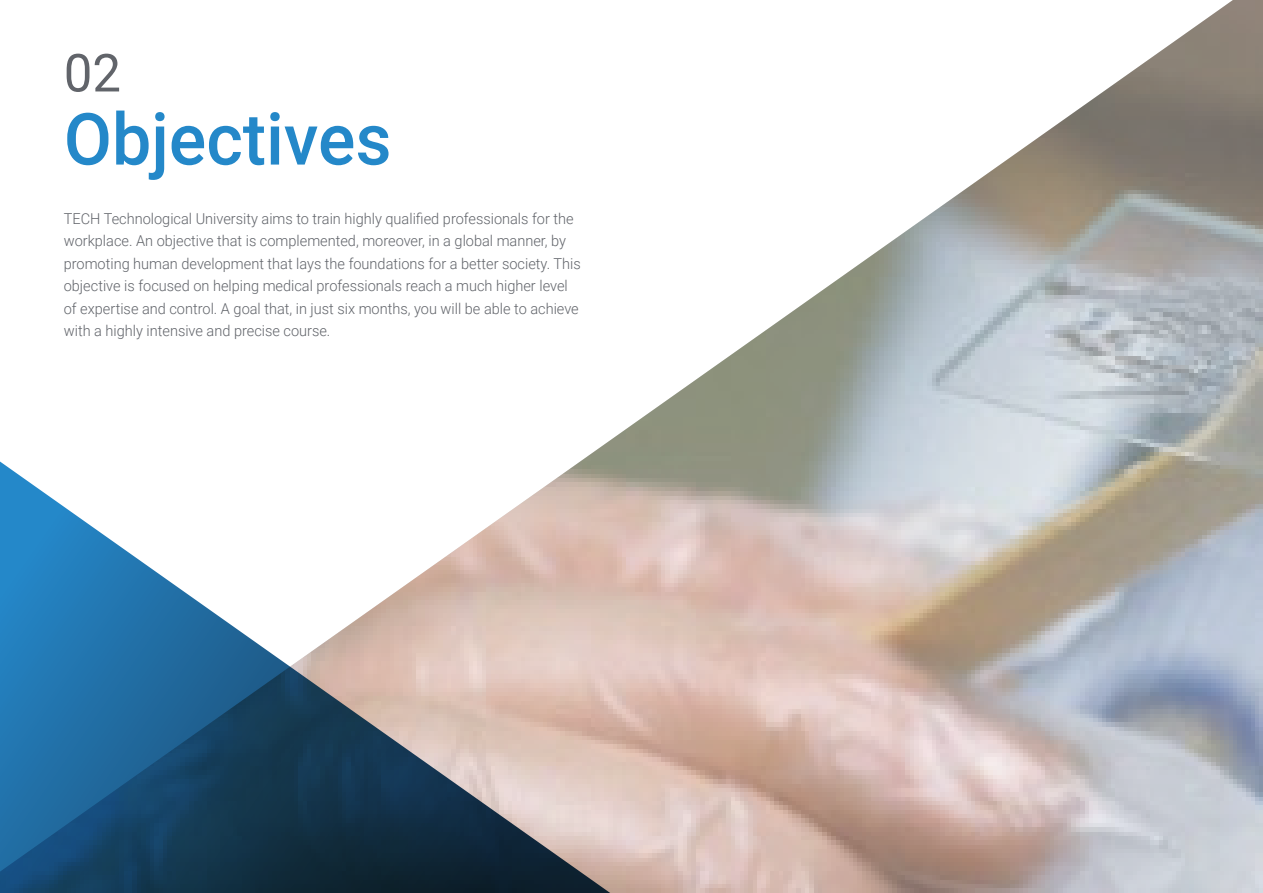
<style>
.page{position:relative;width:1263px;height:893px;background:#fff}
.page>*{position:absolute;margin:0;border:0;box-sizing:border-box;transform-origin:0 0}
.t1{font:500 72px "Roboto";color:#2488c9}
.t2{font:52.5px "Roboto";color:#61646a}
.t3{font:300 15px/22.5px "Roboto";color:#61646a}
</style>
<div class="page">
<img style="left:602px;top:0;width:661px;height:893px">
<svg style="left:0;top:446px;width:640px;height:447px"></svg>
<h2 class="t2" style="left:64px;top:36px;width:59px">02</h2>
<h1 class="t1" style="left:64px;top:89px;width:329px">Objectives</h1>
<p class="t3" style="left:64px;top:207px;width:518px">TECH Technological University aims to train highly qualified professionals for the workplace. An objective that is complemented, moreover, in a global manner, by promoting human development that lays the foundations for a better society. This objective is focused on helping medical professionals reach a much higher level of expertise and control. A goal that, in just six months, you will be able to achieve with a highly intensive and precise course.</p>
</div>
